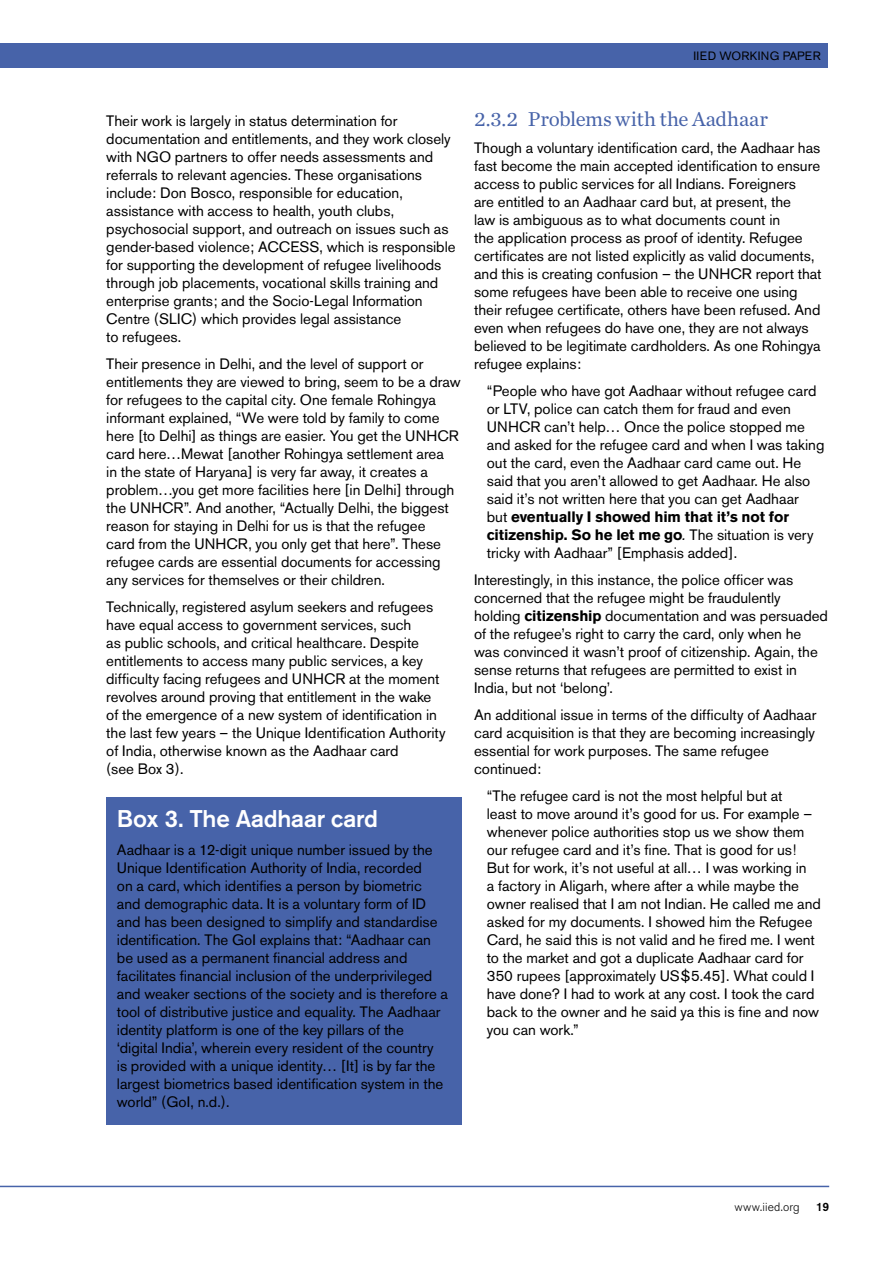
<style>
.page{position:relative;width:893px;height:1263px;background:#fff}
.page>*{position:absolute;margin:0;border:0;box-sizing:border-box;transform-origin:0 0}
.t1{font:500 24px "Akzidenz Grotesk BE";letter-spacing:-.015em;color:#fff}
.t2{font:21px "Chronicle Text G1";letter-spacing:-.005em;color:#4763a9}
.t3{font:15px/18px "Akzidenz Grotesk BE";color:#000}
.t4{font:12px "Akzidenz Grotesk BE";letter-spacing:.02em;color:#000}
.t5{font:300 12px "Akzidenz Grotesk BE";letter-spacing:.015em;color:#000}
.t6{font:500 12px "Akzidenz Grotesk BE";color:#000}
.s1{font-weight:700}
.s2{font-style:italic}
</style>
<div class="page">
<div style="left:0;top:43px;width:828px;height:24px;background:#4763a9"></div>
<hr style="left:0;top:1186px;width:829px;height:1px;background:#4763a9">
<div style="left:106px;top:798px;width:355px;height:327px;background:#4763a9"></div>
<p class="t4" style="left:693px;top:48px;width:129px">IIED Working paper</p>
<p class="t3" style="left:106px;top:112px;width:351px">Their work is largely in status determination for documentation and entitlements, and they work closely with NGO partners to offer needs assessments and referrals to relevant agencies. These organisations include: Don Bosco, responsible for education, assistance with access to health, youth clubs, psychosocial support, and outreach on issues such as gender-based violence; ACCESS, which is responsible for supporting the development of refugee livelihoods through job placements, vocational skills training and enterprise grants; and the Socio-Legal Information Centre (SLIC) which provides legal assistance<br>to refugees.</p>
<p class="t3" style="left:106px;top:355px;width:356px">Their presence in Delhi, and the level of support or entitlements they are viewed to bring, seem to be a draw for refugees to the capital city. One female Rohingya informant explained, “We were told by family to come here [to Delhi] as things are easier. You get the UNHCR card here…Mewat [another Rohingya settlement area<br>in the state of Haryana] is very far away, it creates a problem…you get more facilities here [in Delhi] through the UNHCR”. And another, “Actually Delhi, the biggest reason for staying in Delhi for us is that the refugee<br>card from the UNHCR, you only get that here”. These refugee cards are essential documents for accessing any services for themselves or their children.</p>
<p class="t3" style="left:106px;top:598px;width:341px">Technically, registered asylum seekers and refugees have equal access to government services, such<br>as public schools, and critical healthcare. Despite entitlements to access many public services, a key difficulty facing refugees and UNHCR at the moment revolves around proving that entitlement in the wake of the emergence of a new system of identification in the last few years – the Unique Identification Authority of India, otherwise known as the Aadhaar card<br>(see Box 3).</p>
<h1 class="t1" style="left:117px;top:804px;width:263px">Box 3. The Aadhaar card</h1>
<p class="t3" style="left:117px;top:841px;width:333px">Aadhaar is a 12-digit unique number issued by the Unique Identification Authority of India, recorded<br>on a card, which identifies a person by biometric and demographic data. It is a voluntary form of ID and has been designed to simplify and standardise identification. The GoI explains that: “Aadhaar can be used as a permanent financial address and facilitates financial inclusion of the underprivileged and weaker sections of the society and is therefore a tool of distributive justice and equality. The Aadhaar identity platform is one of the key pillars of the ‘digital India’, wherein every resident of the country<br>is provided with a unique identity… [It] is by far the largest biometrics based identification system in the world” (GoI, n.d.).</p>
<h2 class="t2" style="left:474px;top:103px;width:295px">2.3.2 Problems with the Aadhaar</h2>
<p class="t3" style="left:474px;top:139px;width:349px">Though a voluntary identification card, the Aadhaar has fast become the main accepted identification to ensure access to public services for all Indians. Foreigners<br>are entitled to an Aadhaar card but, at present, the<br>law is ambiguous as to what documents count in<br>the application process as proof of identity. Refugee certificates are not listed explicitly as valid documents, and this is creating confusion – the UNHCR report that some refugees have been able to receive one using their refugee certificate, others have been refused. And even when refugees do have one, they are not always believed to be legitimate cardholders. As one Rohingya refugee explains:</p>
<p class="t3" style="left:487px;top:382px;width:339px">“People who have got Aadhaar without refugee card or LTV, police can catch them for fraud and even UNHCR can’t help… Once the police stopped me and asked for the refugee card and when I was taking out the card, even the Aadhaar card came out. He said that you aren’t allowed to get Aadhaar. He also said it’s not written here that you can get Aadhaar<br>but <span class="s1">eventually I showed him that it’s not for citizenship. So he let me go</span><span class="s2">.</span> The situation is very tricky with Aadhaar” [Emphasis added].</p>
<p class="t3" style="left:474px;top:571px;width:355px">Interestingly, in this instance, the police officer was concerned that the refugee might be fraudulently holding <span class="s1">citizenship</span> documentation and was persuaded of the refugee’s right to carry the card, only when he was convinced it wasn’t proof of citizenship. Again, the sense returns that refugees are permitted to exist in India, but not ‘belong’.</p>
<p class="t3" style="left:474px;top:706px;width:344px">An additional issue in terms of the difficulty of Aadhaar card acquisition is that they are becoming increasingly essential for work purposes. The same refugee continued:</p>
<p class="t3" style="left:487px;top:787px;width:336px">“The refugee card is not the most helpful but at<br>least to move around it’s good for us. For example – whenever police authorities stop us we show them our refugee card and it’s fine. That is good for us!<br>But for work, it’s not useful at all… I was working in<br>a factory in Aligarh, where after a while maybe the owner realised that I am not Indian. He called me and asked for my documents. I showed him the Refugee Card, he said this is not valid and he fired me. I went to the market and got a duplicate Aadhaar card for 350 rupees [approximately US$5.45]. What could I have done? I had to work at any cost. I took the card back to the owner and he said ya this is fine and now you can work.”</p>
<p class="t5" style="left:734px;top:1200px;width:67px">www.iied.org</p>
<p class="t6" style="left:816px;top:1199px;width:15px">19</p>
</div>
